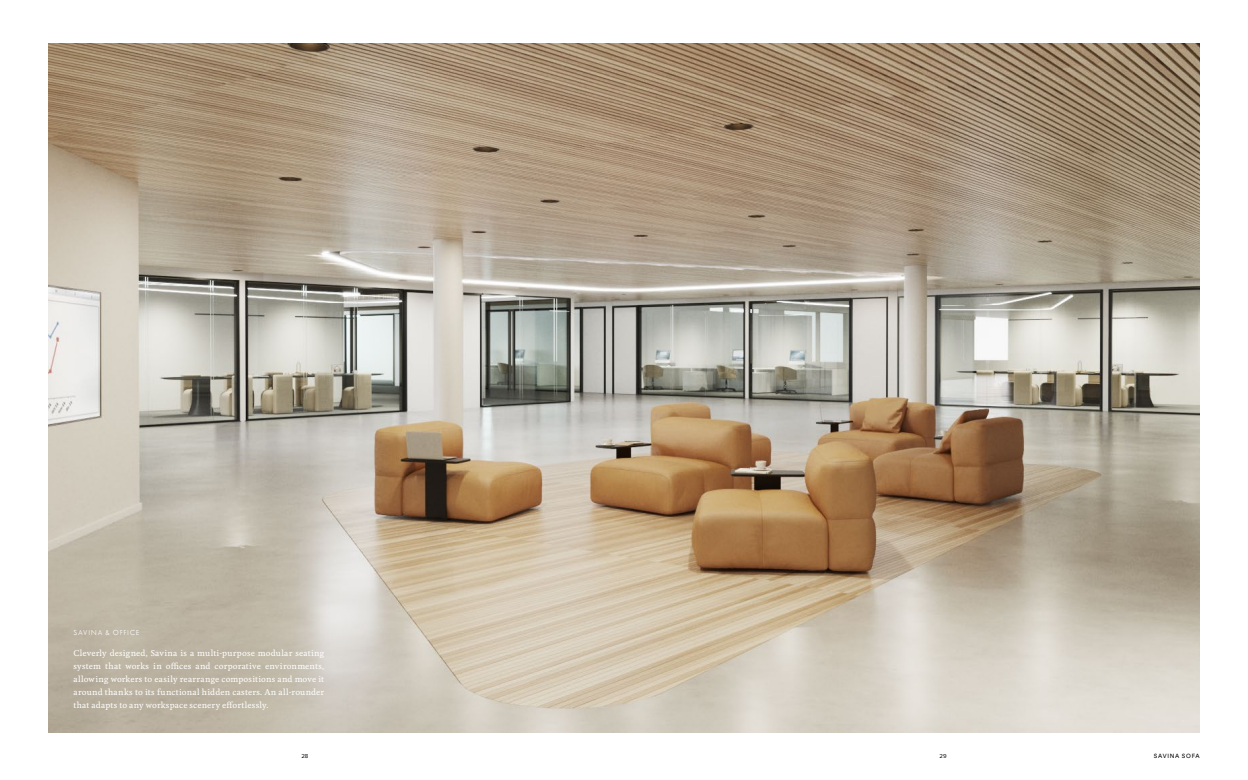
<style>
.page{position:relative;width:1248px;height:780px;background:#fff}
.page>*{position:absolute;margin:0;border:0;box-sizing:border-box;transform-origin:0 0}
.t1{font:500 8px/13px "Feijoa";letter-spacing:.015em;color:#fff;text-align:justify}
.t2{font:300 8px "Tw Cen MT Pro";letter-spacing:.095em;color:#fff}
.t3{font:6px "Circular Std";letter-spacing:.12em;color:#000}
.t4{font:6px "Proxima Nova";color:#000}
</style>
<div class="page">
<img style="left:48px;top:43px;width:1151px;height:689px">
<p class="t2" style="left:73px;top:628px;width:67px">SAVINA &amp; OFFICE</p>
<p class="t1" style="left:73px;top:647px;width:252px">Cleverly designed, Savina is a multi-purpose modular seating system that works in offices and corporative environments, allowing workers to easily rearrange compositions and move it around thanks to its functional hidden casters. An all-rounder that adapts to any workspace scenery effortlessly.</p>
<p class="t4" style="left:301px;top:751px;width:9px">28</p>
<p class="t4" style="left:939px;top:751px;width:9px">29</p>
<p class="t3" style="left:1153px;top:752px;width:47px">SAVINA SOFA</p>
</div>
